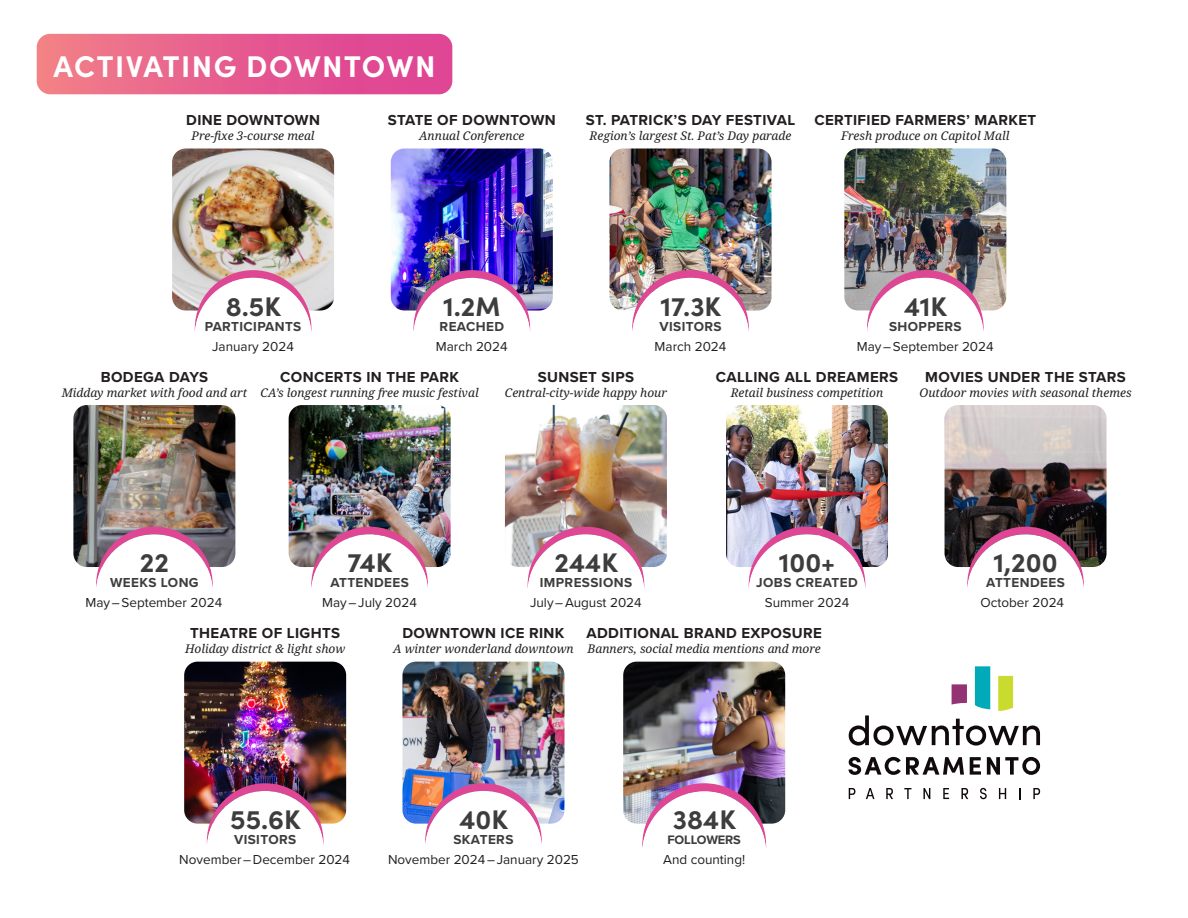
<style>
.page{position:relative;width:1188px;height:918px;background:#fff}
.page>*{position:absolute;margin:0;border:0;box-sizing:border-box;transform-origin:0 0}
.t1{font:700 30px "Sofia Pro";letter-spacing:.05em;color:#fff}
.t2{font:700 27px "Sofia Pro";color:#3d3d3d}
.t3{font:700 15px "Proxima Nova";letter-spacing:.025em;color:#231f20}
.t4{font:13.5px "Proxima Nova";color:#231f20}
.t5{font:700 13.5px "Proxima Nova";letter-spacing:.03em;color:#3d3d3d}
.t6{font:700 12.75px "Proxima Nova";letter-spacing:-.01em;color:#3d3d3d}
.t7{font:italic 12px "Noto Serif";color:#231f20}
</style>
<div class="page">
<img style="left:172px;top:149px;width:162px;height:162px">
<svg style="left:195px;top:270px;width:116px;height:59px"></svg>
<img style="left:844px;top:148px;width:162px;height:162px">
<svg style="left:867px;top:270px;width:117px;height:62px"></svg>
<img style="left:945px;top:405px;width:162px;height:162px">
<svg style="left:967px;top:527px;width:117px;height:61px"></svg>
<img style="left:391px;top:149px;width:162px;height:162px">
<img style="left:414px;top:270px;width:116px;height:60px">
<img style="left:73px;top:405px;width:162px;height:162px">
<svg style="left:96px;top:527px;width:117px;height:61px"></svg>
<img style="left:402px;top:662px;width:162px;height:162px">
<svg style="left:425px;top:783px;width:117px;height:62px"></svg>
<img style="left:610px;top:149px;width:162px;height:162px">
<img style="left:632px;top:270px;width:117px;height:61px">
<img style="left:505px;top:405px;width:162px;height:162px">
<svg style="left:528px;top:527px;width:116px;height:58px"></svg>
<img style="left:289px;top:405px;width:162px;height:162px">
<img style="left:311px;top:527px;width:117px;height:61px">
<img style="left:184px;top:662px;width:162px;height:162px">
<img style="left:207px;top:783px;width:116px;height:60px">
<img style="left:726px;top:405px;width:162px;height:162px">
<svg style="left:749px;top:527px;width:116px;height:58px"></svg>
<img style="left:623px;top:662px;width:162px;height:162px">
<svg style="left:642px;top:783px;width:124px;height:65px"></svg>
<svg style="left:37px;top:34px;width:415px;height:60px;background:#e65e8f"></svg>
<svg style="left:849px;top:666px;width:191px;height:80px"></svg>
<svg style="left:849px;top:788px;width:6px;height:11px"></svg>
<svg style="left:866px;top:788px;width:8px;height:11px"></svg>
<svg style="left:886px;top:788px;width:7px;height:11px"></svg>
<svg style="left:904px;top:788px;width:7px;height:11px"></svg>
<svg style="left:923px;top:788px;width:7px;height:11px"></svg>
<svg style="left:943px;top:788px;width:6px;height:11px"></svg>
<svg style="left:961px;top:788px;width:7px;height:11px"></svg>
<svg style="left:980px;top:788px;width:7px;height:11px"></svg>
<svg style="left:999px;top:788px;width:7px;height:11px"></svg>
<svg style="left:1019px;top:788px;width:2px;height:11px"></svg>
<svg style="left:1033px;top:788px;width:7px;height:11px"></svg>
<svg style="left:848px;top:757px;width:116px;height:18px"></svg>
<svg style="left:970px;top:757px;width:11px;height:18px"></svg>
<svg style="left:987px;top:757px;width:53px;height:18px"></svg>
<p class="t1" style="left:54px;top:43px;width:383px">ACTIVATING DOWNTOWN</p>
<p class="t3" style="left:186px;top:109px;width:135px">DINE DOWNTOWN</p>
<p class="t7" style="left:192px;top:128px;width:124px">Pre-fixe 3-course meal</p>
<p class="t3" style="left:388px;top:109px;width:170px">STATE OF DOWNTOWN</p>
<p class="t7" style="left:419px;top:128px;width:107px">Annual Conference</p>
<p class="t3" style="left:586px;top:109px;width:211px">ST. PATRICK’S DAY FESTIVAL</p>
<p class="t7" style="left:590px;top:128px;width:203px">Region’s largest St. Pat’s Day parade</p>
<p class="t3" style="left:814px;top:109px;width:223px">CERTIFIED FARMERS’ MARKET</p>
<p class="t7" style="left:841px;top:128px;width:170px">Fresh produce on Capitol Mall</p>
<p class="t2" style="left:226px;top:285px;width:57px">8.5K</p>
<p class="t5" style="left:205px;top:316px;width:98px">PARTICIPANTS</p>
<p class="t4" style="left:212px;top:336px;width:83px">January 2024</p>
<p class="t2" style="left:443px;top:285px;width:59px">1.2M</p>
<p class="t5" style="left:440px;top:316px;width:66px">REACHED</p>
<p class="t4" style="left:436px;top:336px;width:73px">March 2024</p>
<p class="t2" style="left:660px;top:285px;width:62px">17.3K</p>
<p class="t5" style="left:659px;top:316px;width:64px">VISITORS</p>
<p class="t4" style="left:655px;top:336px;width:73px">March 2024</p>
<p class="t2" style="left:904px;top:285px;width:44px">41K</p>
<p class="t5" style="left:889px;top:316px;width:74px">SHOPPERS</p>
<p class="t4" style="left:857px;top:336px;width:138px">May – September 2024</p>
<p class="t3" style="left:101px;top:366px;width:109px">BODEGA DAYS</p>
<p class="t7" style="left:62px;top:384px;width:187px">Midday market with food and art</p>
<p class="t3" style="left:280px;top:366px;width:180px">CONCERTS IN THE PARK</p>
<p class="t7" style="left:261px;top:384px;width:220px">CA’s longest running free music festival</p>
<p class="t3" style="left:538px;top:366px;width:98px">SUNSET SIPS</p>
<p class="t7" style="left:505px;top:384px;width:164px">Central-city-wide happy hour</p>
<p class="t3" style="left:716px;top:366px;width:184px">CALLING ALL DREAMERS</p>
<p class="t7" style="left:731px;top:384px;width:154px">Retail business competition</p>
<p class="t3" style="left:925px;top:366px;width:202px">MOVIES UNDER THE STARS</p>
<p class="t7" style="left:920px;top:384px;width:214px">Outdoor movies with seasonal themes</p>
<p class="t2" style="left:140px;top:542px;width:31px">22</p>
<p class="t5" style="left:110px;top:573px;width:90px">WEEKS LONG</p>
<p class="t4" style="left:85px;top:593px;width:138px">May – September 2024</p>
<p class="t2" style="left:347px;top:542px;width:47px">74K</p>
<p class="t5" style="left:330px;top:573px;width:80px">ATTENDEES</p>
<p class="t4" style="left:322px;top:593px;width:96px">May – July 2024</p>
<p class="t2" style="left:554px;top:542px;width:65px">244K</p>
<p class="t5" style="left:540px;top:573px;width:94px">IMPRESSIONS</p>
<p class="t4" style="left:530px;top:593px;width:113px">July – August 2024</p>
<p class="t2" style="left:779px;top:542px;width:58px">100+</p>
<p class="t5" style="left:756px;top:573px;width:103px">JOBS CREATED</p>
<p class="t4" style="left:765px;top:593px;width:86px">Summer 2024</p>
<p class="t3" style="left:190px;top:622px;width:151px">THEATRE OF LIGHTS</p>
<p class="t7" style="left:185px;top:641px;width:162px">Holiday district &amp; light show</p>
<p class="t3" style="left:402px;top:622px;width:163px">DOWNTOWN ICE RINK</p>
<p class="t7" style="left:393px;top:641px;width:182px">A winter wonderland downtown</p>
<p class="t3" style="left:587px;top:622px;width:237px">ADDITIONAL BRAND EXPOSURE</p>
<p class="t7" style="left:588px;top:641px;width:235px">Banners, social media mentions and more</p>
<p class="t2" style="left:230px;top:798px;width:72px">55.6K</p>
<p class="t5" style="left:234px;top:829px;width:64px">VISITORS</p>
<p class="t4" style="left:179px;top:849px;width:172px">November – December 2024</p>
<p class="t2" style="left:459px;top:798px;width:50px">40K</p>
<p class="t5" style="left:453px;top:829px;width:61px">SKATERS</p>
<p class="t4" style="left:388px;top:849px;width:192px">November 2024 – January 2025</p>
<p class="t2" style="left:673px;top:799px;width:65px">384K</p>
<p class="t6" style="left:667px;top:830px;width:75px">FOLLOWERS</p>
<p class="t4" style="left:663px;top:849px;width:84px">And counting!</p>
<p class="t2" style="left:993px;top:542px;width:66px">1,200</p>
<p class="t5" style="left:986px;top:573px;width:80px">ATTENDEES</p>
<p class="t4" style="left:980px;top:593px;width:85px">October 2024</p>
</div>
